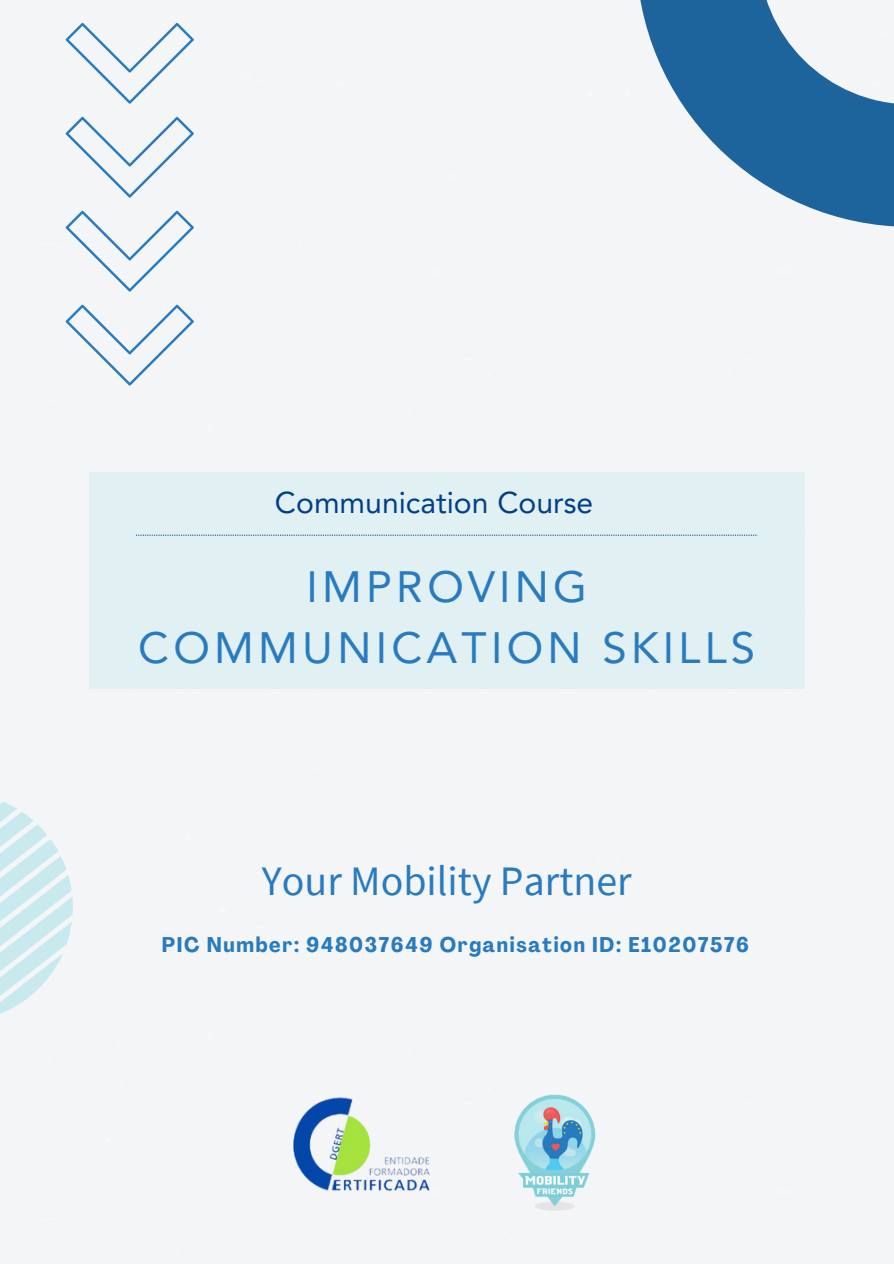
<style>
.page{position:relative;width:894px;height:1264px;background:#fff}
.page>*{position:absolute;margin:0;border:0;box-sizing:border-box;transform-origin:0 0}
.t1{font:43.8px/61.1px "Avenir LT Pro";letter-spacing:.1em;color:#297bbf;text-align:center}
.t2{font:41.85px "Source Sans Pro";color:#297bbf}
.t3{font:30px "Avenir LT Pro";color:#003f88}
.t4{font:700 condensed 21px "Agrandir";letter-spacing:.08em;color:#297bbf}
</style>
<div class="page">
<img style="left:508px;top:1091px;width:94px;height:119px">
<img style="left:287px;top:1091px;width:147px;height:109px">
<svg style="left:66px;top:305px;width:128px;height:80px"></svg>
<svg style="left:66px;top:211px;width:128px;height:80px"></svg>
<svg style="left:66px;top:117px;width:128px;height:81px"></svg>
<svg style="left:66px;top:23px;width:128px;height:81px"></svg>
<svg style="left:636px;top:0;width:257px;height:227px;fill:#1d649d"></svg>
<svg style="left:0;top:752px;width:120px;height:282px"></svg>
<div style="left:89px;top:472px;width:715px;height:216px;background:#e0f0f3"></div>
<svg style="left:136px;top:534px;width:621px;height:2px"></svg>
<p class="t3" style="left:275px;top:490px;width:320px">Communication Course</p>
<h2 class="t1" style="left:138px;top:560px;width:618px">IMPROVING<br>COMMUNICATION SKILLS</h2>
<h1 class="t2" style="left:262px;top:854px;width:371px">Your Mobility Partner</h1>
<h3 class="t4" style="left:162px;top:936px;width:588px">PIC Number: 948037649 Organisation ID: E10207576</h3>
</div>
